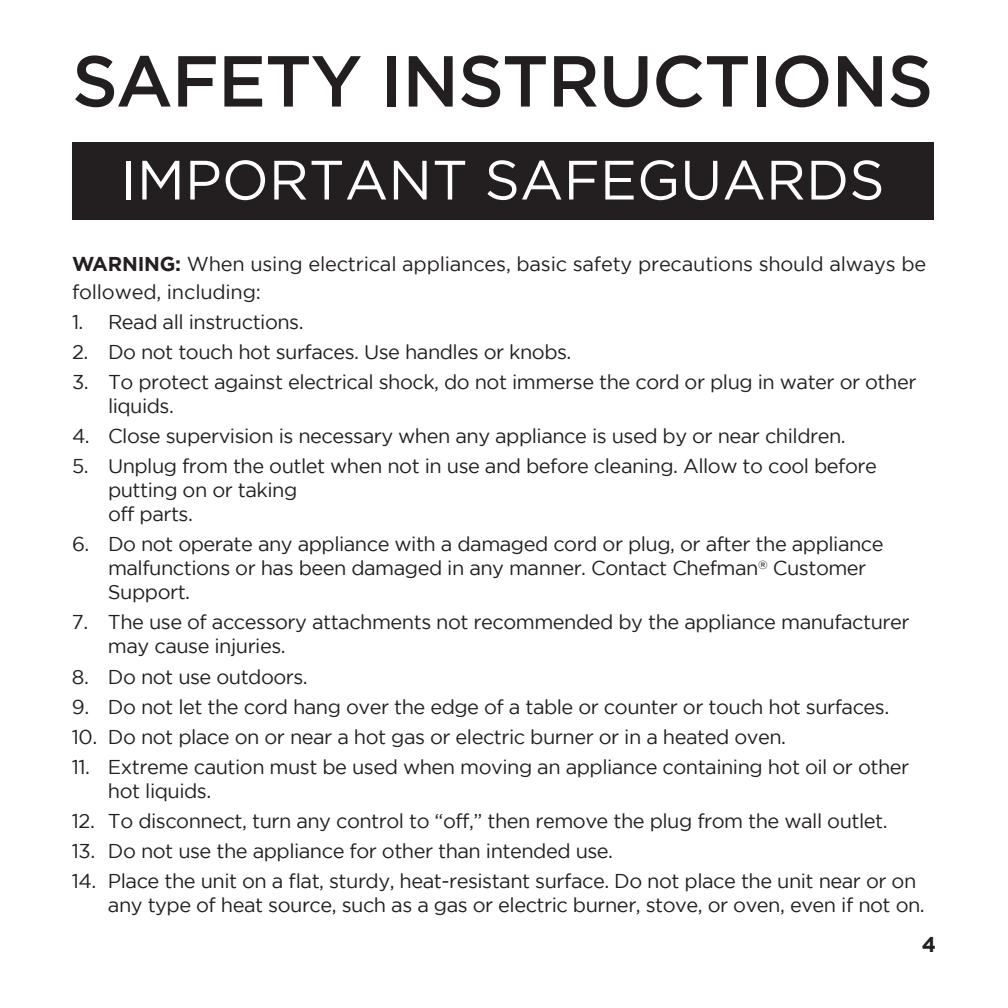
<style>
.page{position:relative;width:1008px;height:1008px;background:#fff}
.page>*{position:absolute;margin:0;border:0;box-sizing:border-box;transform-origin:0 0}
.t1{font:500 72px "Gotham";letter-spacing:-.015em;color:#231f20}
.t2{font:55.4px "Gotham";color:#fff}
.t3{font:700 20.8px "Gotham";color:#231f20}
.t4{font:20px/24px "Gotham";letter-spacing:-.025em;color:#231f20}
.s1{font-weight:700}
</style>
<div class="page">
<div style="left:72px;top:142px;width:861px;height:78px;background:#231f20"></div>
<h1 class="t1" style="left:72px;top:40px;width:863px">SAFETY INSTRUCTIONS</h1>
<h2 class="t2" style="left:121px;top:149px;width:765px">IMPORTANT SAFEGUARDS</h2>
<p class="t4" style="left:72px;top:249px;width:856px;line-height:28px"><span class="s1">WARNING:</span> When using electrical appliances, basic safety precautions should always be followed, including:</p>
<p class="t4" style="left:72px;top:309px;width:233px">1. Read all instructions.</p>
<p class="t4" style="left:72px;top:340px;width:501px">2. Do not touch hot surfaces. Use handles or knobs.</p>
<p class="t4" style="left:108px;top:370px;width:810px;text-indent:-36px">3. To protect against electrical shock, do not immerse the cord or plug in water or other liquids.</p>
<p class="t4" style="left:72px;top:424px;width:775px">4. Close supervision is necessary when any appliance is used by or near children.</p>
<p class="t4" style="left:108px;top:454px;width:770px;text-indent:-36px">5. Unplug from the outlet when not in use and before cleaning. Allow to cool before putting on or taking<br>off parts.</p>
<p class="t4" style="left:108px;top:532px;width:777px;text-indent:-36px">6. Do not operate any appliance with a damaged cord or plug, or after the appliance malfunctions or has been damaged in any manner. Contact Chefman<sup>®</sup> Customer<br>Support.</p>
<p class="t4" style="left:108px;top:610px;width:803px;text-indent:-36px">7. The use of accessory attachments not recommended by the appliance manufacturer may cause injuries.</p>
<p class="t4" style="left:72px;top:664px;width:237px">8. Do not use outdoors.</p>
<p class="t4" style="left:72px;top:694px;width:819px">9. Do not let the cord hang over the edge of a table or counter or touch hot surfaces.</p>
<p class="t4" style="left:72px;top:724px;width:716px">10. Do not place on or near a hot gas or electric burner or in a heated oven.</p>
<p class="t4" style="left:108px;top:755px;width:803px;text-indent:-36px">11. Extreme caution must be used when moving an appliance containing hot oil or other hot liquids.</p>
<p class="t4" style="left:72px;top:809px;width:817px">12. To disconnect, turn any control to “off,” then remove the plug from the wall outlet.</p>
<p class="t4" style="left:72px;top:839px;width:543px">13. Do not use the appliance for other than intended use.</p>
<p class="t4" style="left:108px;top:869px;width:818px;text-indent:-36px">14. Place the unit on a flat, sturdy, heat-resistant surface. Do not place the unit near or on any type of heat source, such as a gas or electric burner, stove, or oven, even if not on.</p>
<p class="t3" style="left:922px;top:933px;width:16px">4</p>
</div>
